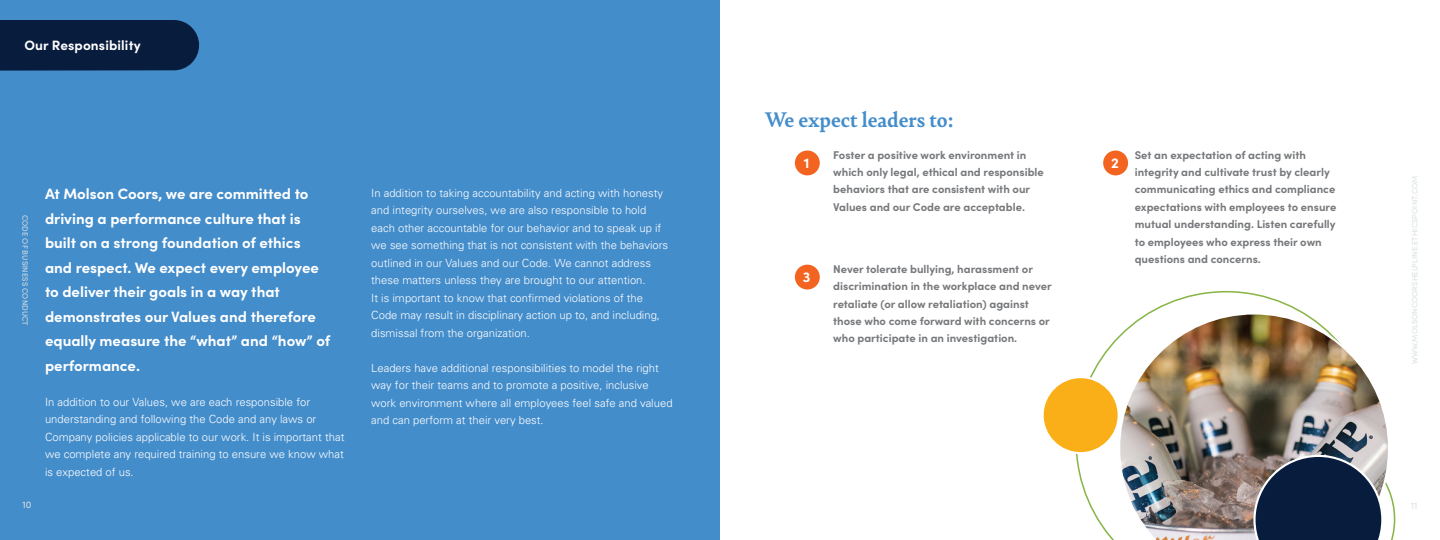
<style>
.page{position:relative;width:1440px;height:540px;background:#fff}
.page>*{position:absolute;margin:0;border:0;box-sizing:border-box;transform-origin:0 0}
.t1{font:700 22.5px "Bely";color:#448dcb}
.t2{font:700 15px/24.5px "Sofia Pro";color:#fff}
.t3{font:700 14.38px "Sofia Pro";color:#fff}
.t4{font:700 13.5px "Sofia Pro";letter-spacing:.01em;color:#fff}
.t5{font:300 11.25px/17.5px "Univers";color:#fff}
.t6{font:700 11.25px/17.4px "Sofia Pro";color:#76787b}
.t7{font:9.62px "Sofia Pro";color:#d8e0e2}
.t8{font:7.75px "Sofia Pro";letter-spacing:.01em;color:#d8e0e2}
</style>
<div class="page">
<div style="left:0;top:0;width:720px;height:540px;background:#448dcb"></div>
<svg style="left:1076px;top:291px;width:227px;height:249px"></svg>
<img style="left:1118px;top:312px;width:270px;height:228px">
<div style="left:1043px;top:377px;width:76px;height:76px;background:#faaf18;border-radius:50%"></div>
<div style="left:1042px;top:376px;width:78px;height:78px;border:2px solid #fff;border-radius:50%"></div>
<svg style="left:1240px;top:442px;width:155px;height:98px"></svg>
<div style="left:0;top:20px;width:199px;height:51px;background:#081d3e"></div>
<div style="left:24px;top:40px;width:140px;height:10px;background:#081d3e"></div>
<div style="left:795px;top:151px;width:25px;height:24px;background:#f36421;border-radius:50%"></div>
<div style="left:795px;top:265px;width:25px;height:25px;background:#f36421;border-radius:50%"></div>
<div style="left:1103px;top:151px;width:25px;height:24px;background:#f36421;border-radius:50%"></div>
<p class="t4" style="left:24px;top:35px;width:118px">Our Responsibility</p>
<p class="t8" style="left:31px;top:215px;width:112px;rotate:90deg">CODE OF BUSINESS CONDUCT</p>
<p class="t2" style="left:45px;top:181px;width:287px">At Molson Coors, we are committed to driving a performance culture that is built on a strong foundation of ethics and respect. We expect every employee to deliver their goals in a way that demonstrates our Values and therefore equally measure the “what” and “how” of performance.</p>
<p class="t5" style="left:45px;top:393px;width:301px">In addition to our Values, we are each responsible for understanding and following the Code and any laws or Company policies applicable to our work. It is important that we complete any required training to ensure we know what is expected of us.</p>
<p class="t5" style="left:371px;top:184px;width:298px">In addition to taking accountability and acting with honesty and integrity ourselves, we are also responsible to hold each other accountable for our behavior and to speak up if we see something that is not consistent with the behaviors outlined in our Values and our Code. We cannot address these matters unless they are brought to our attention.<br>It is important to know that confirmed violations of the Code may result in disciplinary action up to, and including, dismissal from the organization.</p>
<p class="t5" style="left:371px;top:359px;width:303px">Leaders have additional responsibilities to model the right way for their teams and to promote a positive, inclusive work environment where all employees feel safe and valued and can perform at their very best.</p>
<h1 class="t1" style="left:765px;top:104px;width:190px">We expect leaders to:</h1>
<p class="t6" style="left:833px;top:145px;width:212px">Foster a positive work environment in which only legal, ethical and responsible behaviors that are consistent with our Values and our Code are acceptable.</p>
<p class="t3" style="left:804px;top:152px;width:7px">1</p>
<p class="t3" style="left:803px;top:266px;width:9px">3</p>
<p class="t6" style="left:833px;top:259px;width:220px">Never tolerate bullying, harassment or discrimination in the workplace and never retaliate (or allow retaliation) against those who come forward with concerns or who participate in an investigation.</p>
<p class="t3" style="left:1111px;top:152px;width:9px">2</p>
<p class="t6" style="left:1135px;top:145px;width:203px">Set an expectation of acting with integrity and cultivate trust by clearly communicating ethics and compliance expectations with employees to ensure mutual understanding. Listen carefully to employees who express their own questions and concerns.</p>
<p class="t8" style="left:1409px;top:364px;width:190px;rotate:-90deg">WWW.MOLSONCOORSHELPLINE.ETHICSPOINT.COM</p>
<p class="t7" style="left:22px;top:498px;width:11px">10</p>
<p class="t7" style="left:1411px;top:499px;width:8px">11</p>
</div>
